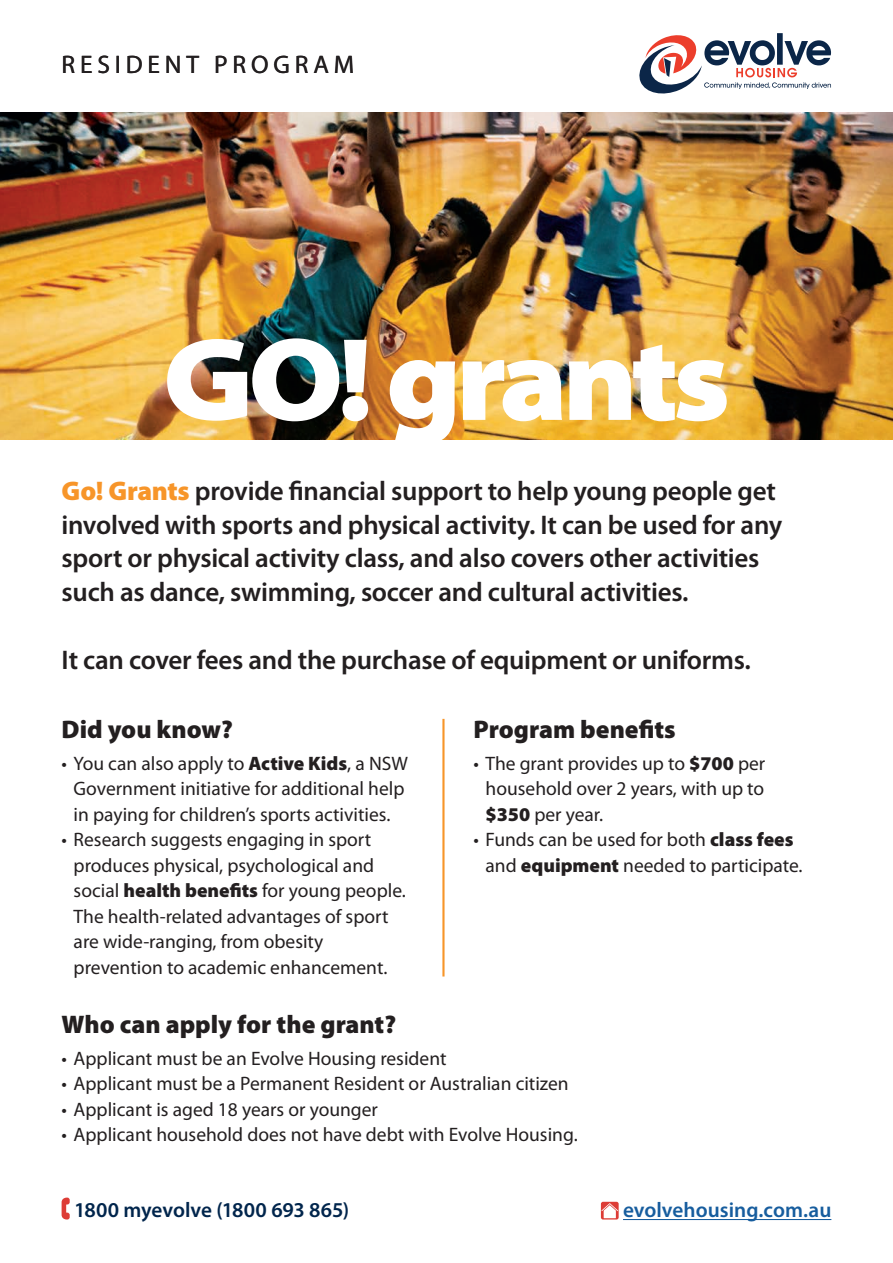
<style>
.page{position:relative;width:893px;height:1263px;background:#fff}
.page>*{position:absolute;margin:0;border:0;box-sizing:border-box;transform-origin:0 0}
.t1{font:900 semi-expanded 118.8px "Myriad Pro";letter-spacing:-.05em;color:#fff}
.Lead_Parra{font:600 27px/33.8px "Myriad Pro";letter-spacing:-.01em;color:#231f20}
.Body_Heading{font:900 25.5px "Myriad Pro";color:#231f20}
.t2{font:25.5px "Myriad Pro";letter-spacing:.19em;color:#231f20}
.t3{font:600 21.15px "Myriad Pro";letter-spacing:-.01em;color:#00254c}
.t4{font:600 21.15px "Myriad Pro";color:#175d9e}
.Body_TAB{font:19.5px/25.5px "Myriad Pro";color:#231f20}
.s1{font-weight:900;color:#f79529}
.s2{font-weight:900}
</style>
<div class="page">
<img style="left:0;top:112px;width:893px;height:327px">
<svg style="left:639px;top:33px;width:192px;height:61px"></svg>
<svg style="left:62px;top:1197px;width:8px;height:22px"></svg>
<hr style="left:623px;top:1219px;width:208px;height:1px;background:#175d9e">
<svg style="left:601px;top:1202px;width:18px;height:17px"></svg>
<hr style="left:442px;top:719px;width:3px;height:257px;background:#f79529">
<h3 class="t2" style="left:62px;top:49px;width:294px">RESIDENT PROGRAM</h3>
<p class="t1" style="left:163px;top:299px;width:569px">GO! grants</p>
<p class="Lead_Parra" style="left:62px;top:473px;width:722px"><span class="s1">Go! Grants</span> provide financial support to help young people get involved with sports and physical activity. It can be used for any sport or physical activity class, and also covers other activities such as dance, swimming, soccer and cultural activities.</p>
<p class="Lead_Parra" style="left:62px;top:642px;width:691px">It can cover fees and the purchase of equipment or uniforms.</p>
<p class="Body_Heading" style="left:62px;top:712px;width:173px">Did you know?</p>
<p class="Body_TAB" style="left:62px;top:750px;width:348px;text-align:center">• You can also apply to <span class="s2">Active Kids</span>, a NSW<br>Government initiative for additional help in paying for children’s sports activities.</p>
<p class="Body_TAB" style="left:74px;top:826px;width:334px;text-indent:-12px">• Research suggests engaging in sport produces physical, psychological and social <span class="s2">health benefits</span> for young people.<br>The health-related advantages of sport are wide-ranging, from obesity prevention to academic enhancement.</p>
<p class="Body_Heading" style="left:474px;top:712px;width:204px">Program benefits</p>
<p class="Body_TAB" style="left:486px;top:750px;width:281px;text-align:justify;text-indent:-12px">• The grant provides up to <span class="s2">$700</span> per household over 2 years, with up to <span class="s2">$350</span> per year.</p>
<p class="Body_TAB" style="left:486px;top:826px;width:319px;text-indent:-12px">• Funds can be used for both <span class="s2">class fees </span>and <span class="s2">equipment</span> needed to participate.</p>
<p class="Body_Heading" style="left:62px;top:1007px;width:336px">Who can apply for the grant?</p>
<p class="Body_TAB" style="left:62px;top:1045px;width:386px">• Applicant must be an Evolve Housing resident</p>
<p class="Body_TAB" style="left:62px;top:1071px;width:509px">• Applicant must be a Permanent Resident or Australian citizen</p>
<p class="Body_TAB" style="left:62px;top:1096px;width:318px">• Applicant is aged 18 years or younger</p>
<p class="Body_TAB" style="left:62px;top:1122px;width:518px">• Applicant household does not have debt with Evolve Housing.</p>
<p class="t3" style="left:74px;top:1197px;width:277px">1800 myevolve (1800 693 865)</p>
<p class="t4" style="left:623px;top:1197px;width:210px">evolvehousing.com.au</p>
</div>
